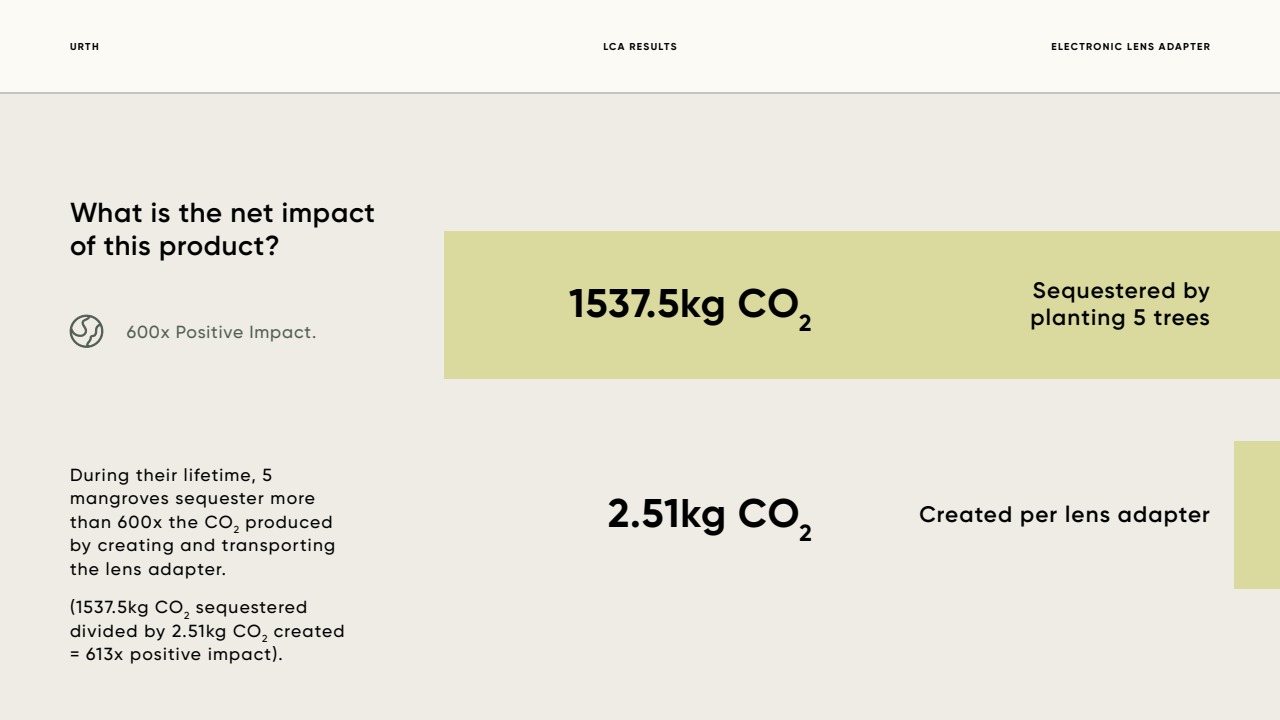
<style>
.page{position:relative;width:1280px;height:720px;background:#fbfaf4}
.page>*{position:absolute;margin:0;border:0;box-sizing:border-box;transform-origin:0 0}
.t1{font:700 40px "Gilroy";letter-spacing:.015em;color:#000}
.t2{font:600 27.5px/33px "Gilroy";letter-spacing:.025em;color:#000}
.t3{font:700 23.3px "Gilroy";color:#000}
.t4{font:600 22.5px/27.5px "Gilroy";letter-spacing:.05em;color:#000}
.t5{font:500 17.5px/23.5px "Gilroy";letter-spacing:.07em;color:#000}
.t6{font:500 17.5px "Gilroy";letter-spacing:.05em;color:#525e54}
.t7{font:700 10px "Gilroy";letter-spacing:.135em;color:#000}
</style>
<div class="page">
<div style="left:0;top:92px;width:1280px;height:628px;background:#eeece4"></div>
<hr style="left:0;top:92px;width:1280px;height:2px;background:#979e98">
<div style="left:445px;top:231px;width:835px;height:148px;background:#dada9e"></div>
<div style="left:1234px;top:441px;width:46px;height:148px;background:#dada9e"></div>
<svg style="left:69px;top:314px;width:35px;height:34px"></svg>
<p class="t7" style="left:70px;top:40px;width:30px">URTH</p>
<p class="t7" style="left:603px;top:40px;width:75px">LCA RESULTS</p>
<p class="t7" style="left:1051px;top:40px;width:160px">ELECTRONIC LENS ADAPTER</p>
<h2 class="t2" style="left:70px;top:196px;width:307px">What is the net impact of this product?</h2>
<p class="t6" style="left:127px;top:321px;width:191px">600x Positive Impact.</p>
<p class="t5" style="left:70px;top:462px;width:267px">During their lifetime, 5 mangroves sequester more than 600x the CO<sub>2</sub> produced by creating and transporting the lens adapter.</p>
<p class="t5" style="left:70px;top:595px;width:276px">(1537.5kg CO<sub>2</sub> sequestered divided by 2.51kg CO<sub>2</sub> created = 613x positive impact).</p>
<h1 class="t1" style="left:569px;top:278px;width:244px">1537.5kg CO<sub>2</sub></h1>
<p class="t4" style="left:1031px;top:276px;width:181px">Sequestered by planting 5 trees</p>
<h1 class="t1" style="left:608px;top:488px;width:193px">2.51kg CO</h1>
<p class="t4" style="left:919px;top:501px;width:292px">Created per lens adapter</p>
<h3 class="t3" style="left:800px;top:518px;width:14px">2</h3>
</div>
